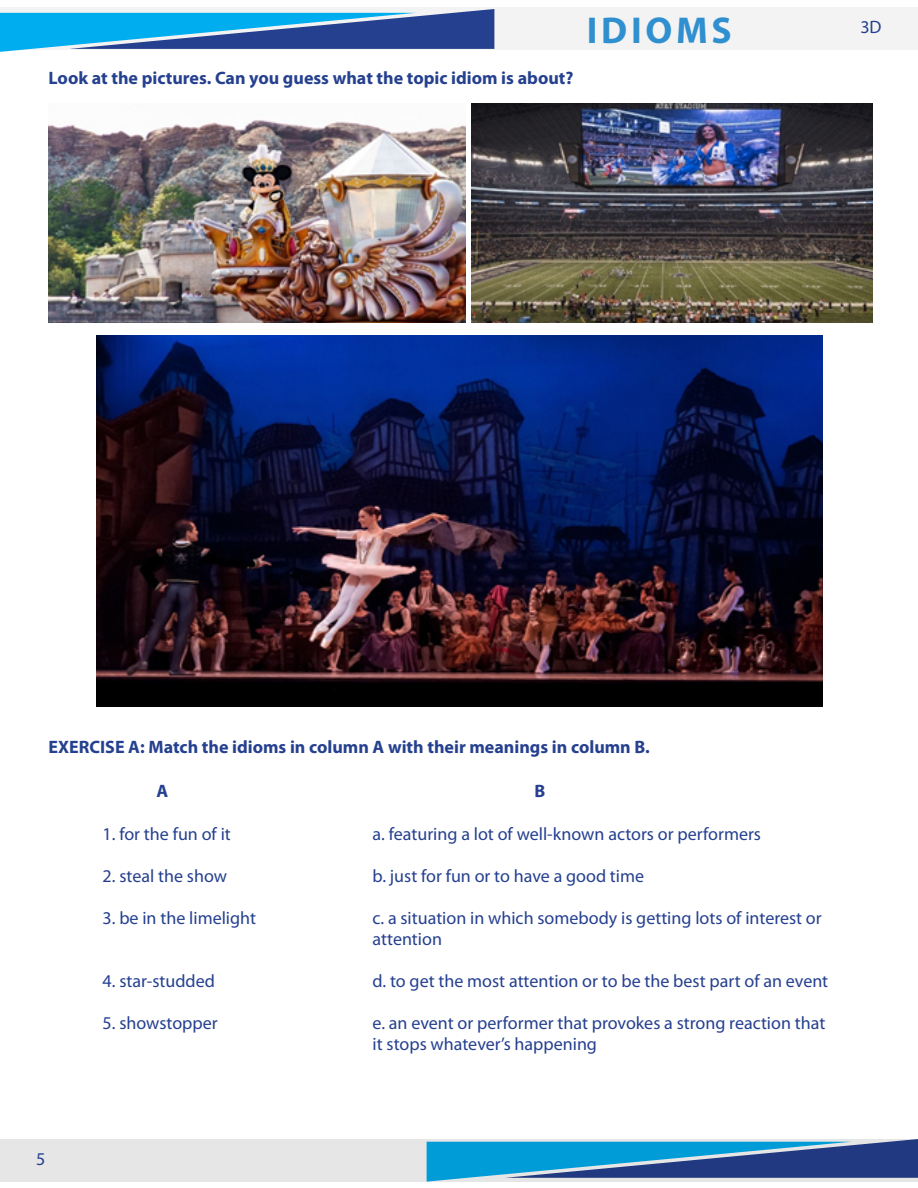
<style>
.page{position:relative;width:918px;height:1188px;background:#fff}
.page>*{position:absolute;margin:0;border:0;box-sizing:border-box;transform-origin:0 0}
.t1{font:700 37.5px "Myriad Pro";letter-spacing:.1em;color:#3090cf}
.t2{font:18px/21px "Myriad Pro";color:#25408f}
.t3{font:700 18px "Myriad Pro";color:#25408f}
</style>
<div class="page">
<div style="left:0;top:8px;width:918px;height:42px;background:#f3f3f3"></div>
<svg style="left:0;top:9px;width:494px;height:43px"></svg>
<svg style="left:0;top:1139px;width:918px;height:43px;fill:#e6e6e6"></svg>
<img style="left:49px;top:120px;width:417px;height:202px">
<img style="left:472px;top:103px;width:401px;height:219px">
<img style="left:96px;top:336px;width:727px;height:371px">
<p class="t3" style="left:49px;top:66px;width:526px">Look at the pictures. Can you guess what the topic idiom is about?</p>
<h1 class="t1" style="left:587px;top:6px;width:147px">IDIOMS</h1>
<p class="t2" style="left:860px;top:17px;width:23px">3D</p>
<p class="t3" style="left:49px;top:735px;width:603px">EXERCISE A: Match the idioms in column A with their meanings in column B.</p>
<p class="t3" style="left:157px;top:779px;width:13px">A</p>
<p class="t3" style="left:535px;top:779px;width:12px">B</p>
<p class="t2" style="left:103px;top:824px;width:130px">1. for the fun of it</p>
<p class="t2" style="left:373px;top:824px;width:390px">a. featuring a lot of well-known actors or performers</p>
<p class="t2" style="left:103px;top:866px;width:126px">2. steal the show</p>
<p class="t2" style="left:373px;top:866px;width:273px">b. just for fun or to have a good time</p>
<p class="t2" style="left:103px;top:908px;width:155px">3. be in the limelight</p>
<p class="t2" style="left:373px;top:908px;width:451px">c. a situation in which somebody is getting lots of interest or attention</p>
<p class="t2" style="left:103px;top:971px;width:114px">4. star-studded</p>
<p class="t2" style="left:373px;top:971px;width:457px">d. to get the most attention or to be the best part of an event</p>
<p class="t2" style="left:103px;top:1013px;width:117px">5. showstopper</p>
<p class="t2" style="left:373px;top:1012px;width:454px;line-height:21.6px">e. an event or performer that provokes a strong reaction that it stops whatever’s happening</p>
<p class="t2" style="left:36px;top:1149px;width:11px">5</p>
</div>
